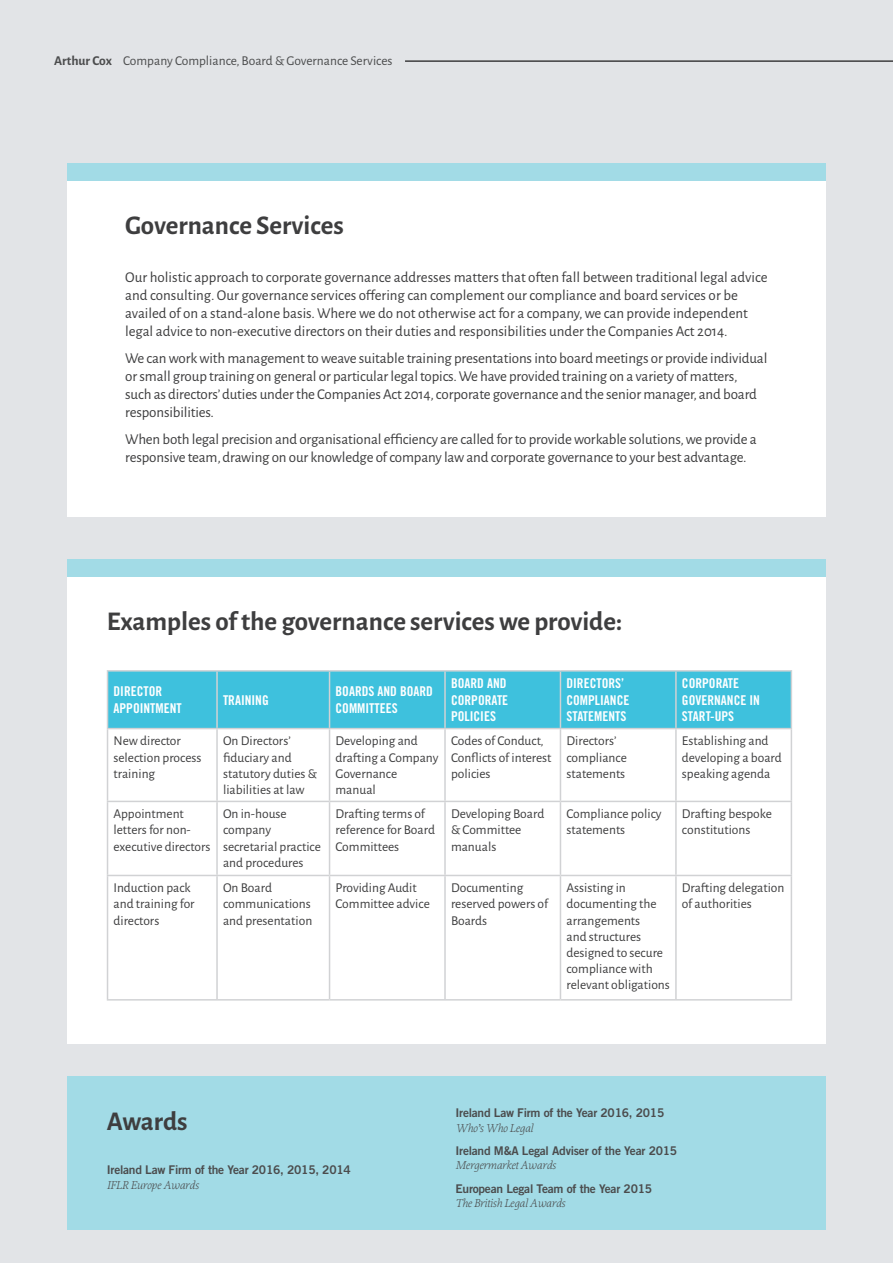
<style>
.page{position:relative;width:893px;height:1263px;background:#e2e4e7}
.page>*{position:absolute;margin:0;border:0;box-sizing:border-box;transform-origin:0 0}
.t1{font:700 27px "Alegreya Sans";color:#3e3e3f}
.t2{font:15px/18px "Alegreya Sans";letter-spacing:-.01em;color:#3e3e3f}
.t3{font:13.5px/16.2px "Alegreya Sans";color:#3e3e3f}
.t4{font:13.5px/16.2px "Trade Gothic LT Std Bd Cn 20";color:#fff}
.t5{font:13.5px "Alegreya Sans";color:#4b4c4d}
.t6{font:12px "Trade Gothic LT Std Bd 2";letter-spacing:-.02em;color:#4b4c4d}
.t7{font:italic 300 12px "Proforma";letter-spacing:-.02em;color:#4b4c4d}
.s1{font-weight:700}
</style>
<div class="page">
<hr style="left:405px;top:60px;width:488px;height:2px;background:#3e3e3f">
<div style="left:67px;top:163px;width:759px;height:354px;background:#fff"></div>
<div style="left:67px;top:163px;width:759px;height:18px;background:#a2dbe6"></div>
<div style="left:67px;top:559px;width:759px;height:485px;background:#fff"></div>
<div style="left:67px;top:559px;width:759px;height:17px;background:#a2dbe6"></div>
<div style="left:108px;top:671px;width:683px;height:57px;background:#3ec1dd"></div>
<hr style="left:107px;top:729px;width:1px;height:72px;background:#d1d2d4">
<hr style="left:216px;top:729px;width:2px;height:72px;background:#d1d2d4">
<hr style="left:329px;top:729px;width:1px;height:72px;background:#d1d2d4">
<hr style="left:444px;top:729px;width:2px;height:72px;background:#d1d2d4">
<hr style="left:560px;top:729px;width:1px;height:72px;background:#d1d2d4">
<hr style="left:675px;top:729px;width:2px;height:72px;background:#d1d2d4">
<hr style="left:791px;top:729px;width:1px;height:72px;background:#d1d2d4">
<hr style="left:107px;top:801px;width:110px;height:1px;background:#d1d2d4">
<hr style="left:107px;top:802px;width:1px;height:73px;background:#d1d2d4">
<hr style="left:217px;top:801px;width:113px;height:1px;background:#d1d2d4">
<hr style="left:216px;top:802px;width:2px;height:73px;background:#d1d2d4">
<hr style="left:330px;top:801px;width:115px;height:1px;background:#d1d2d4">
<hr style="left:329px;top:802px;width:1px;height:73px;background:#d1d2d4">
<hr style="left:445px;top:801px;width:115px;height:1px;background:#d1d2d4">
<hr style="left:444px;top:802px;width:2px;height:73px;background:#d1d2d4">
<hr style="left:560px;top:801px;width:116px;height:1px;background:#d1d2d4">
<hr style="left:560px;top:802px;width:1px;height:73px;background:#d1d2d4">
<hr style="left:676px;top:801px;width:116px;height:1px;background:#d1d2d4">
<hr style="left:675px;top:802px;width:2px;height:73px;background:#d1d2d4">
<hr style="left:791px;top:802px;width:1px;height:73px;background:#d1d2d4">
<hr style="left:107px;top:875px;width:110px;height:1px;background:#d1d2d4">
<hr style="left:107px;top:876px;width:1px;height:123px;background:#d1d2d4">
<hr style="left:217px;top:875px;width:113px;height:1px;background:#d1d2d4">
<hr style="left:216px;top:876px;width:2px;height:123px;background:#d1d2d4">
<hr style="left:330px;top:875px;width:115px;height:1px;background:#d1d2d4">
<hr style="left:329px;top:876px;width:1px;height:123px;background:#d1d2d4">
<hr style="left:445px;top:875px;width:115px;height:1px;background:#d1d2d4">
<hr style="left:444px;top:876px;width:2px;height:123px;background:#d1d2d4">
<hr style="left:560px;top:875px;width:116px;height:1px;background:#d1d2d4">
<hr style="left:560px;top:876px;width:1px;height:123px;background:#d1d2d4">
<hr style="left:676px;top:875px;width:116px;height:1px;background:#d1d2d4">
<hr style="left:675px;top:876px;width:2px;height:123px;background:#d1d2d4">
<hr style="left:791px;top:876px;width:1px;height:123px;background:#d1d2d4">
<hr style="left:107px;top:999px;width:110px;height:1px;background:#d1d2d4">
<hr style="left:217px;top:999px;width:113px;height:1px;background:#d1d2d4">
<hr style="left:330px;top:999px;width:115px;height:1px;background:#d1d2d4">
<hr style="left:445px;top:999px;width:115px;height:1px;background:#d1d2d4">
<hr style="left:560px;top:999px;width:116px;height:1px;background:#d1d2d4">
<hr style="left:676px;top:999px;width:116px;height:1px;background:#d1d2d4">
<hr style="left:107px;top:670px;width:110px;height:1px;background:#d1d2d4">
<hr style="left:107px;top:671px;width:1px;height:57px;background:#d1d2d4">
<hr style="left:217px;top:670px;width:113px;height:1px;background:#d1d2d4">
<hr style="left:216px;top:671px;width:2px;height:57px;background:#d1d2d4">
<hr style="left:330px;top:670px;width:115px;height:1px;background:#d1d2d4">
<hr style="left:329px;top:671px;width:1px;height:57px;background:#d1d2d4">
<hr style="left:445px;top:670px;width:115px;height:1px;background:#d1d2d4">
<hr style="left:444px;top:671px;width:2px;height:57px;background:#d1d2d4">
<hr style="left:560px;top:670px;width:116px;height:1px;background:#d1d2d4">
<hr style="left:560px;top:671px;width:1px;height:57px;background:#d1d2d4">
<hr style="left:676px;top:670px;width:116px;height:1px;background:#d1d2d4">
<hr style="left:675px;top:671px;width:2px;height:57px;background:#d1d2d4">
<hr style="left:791px;top:671px;width:1px;height:57px;background:#d1d2d4">
<hr style="left:107px;top:728px;width:110px;height:1px;background:#d1d2d4">
<hr style="left:217px;top:728px;width:113px;height:1px;background:#d1d2d4">
<hr style="left:330px;top:728px;width:115px;height:1px;background:#d1d2d4">
<hr style="left:445px;top:728px;width:115px;height:1px;background:#d1d2d4">
<hr style="left:560px;top:728px;width:116px;height:1px;background:#d1d2d4">
<hr style="left:676px;top:728px;width:116px;height:1px;background:#d1d2d4">
<div style="left:67px;top:1076px;width:759px;height:153px;background:#a2dbe6"></div>
<p class="t5" style="left:54px;top:51px;width:340px"><span class="s1">Arthur Cox</span> Company Compliance, Board &amp; Governance Services</p>
<h1 class="t1" style="left:125px;top:206px;width:220px">Governance Services</h1>
<p class="t2" style="left:125px;top:268px;width:644px">Our holistic approach to corporate governance addresses matters that often fall between traditional legal advice and consulting. Our governance services offering can complement our compliance and board services or be availed of on a stand-alone basis. Where we do not otherwise act for a company, we can provide independent legal advice to non-executive directors on their duties and responsibilities under the Companies Act 2014.</p>
<p class="t2" style="left:125px;top:349px;width:644px">We can work with management to weave suitable training presentations into board meetings or provide individual or small group training on general or particular legal topics. We have provided training on a variety of matters, such as directors’ duties under the Companies Act 2014, corporate governance and the senior manager, and board responsibilities.</p>
<p class="t2" style="left:125px;top:430px;width:633px">When both legal precision and organisational efficiency are called for to provide workable solutions, we provide a responsive team, drawing on our knowledge of company law and corporate governance to your best advantage.</p>
<h1 class="t1" style="left:107px;top:601px;width:517px">Examples of the governance services we provide:</h1>
<p class="t4" style="left:114px;top:683px;width:70px">DIRECTOR<br>APPOINTMENT</p>
<p class="t4" style="left:223px;top:691px;width:47px">TRAINING</p>
<p class="t4" style="left:336px;top:683px;width:99px">BOARDS AND BOARD<br>COMMITTEES</p>
<p class="t4" style="left:451px;top:675px;width:59px">BOARD AND<br>CORPORATE<br>POLICIES</p>
<p class="t4" style="left:566px;top:675px;width:64px">DIRECTORS’<br>COMPLIANCE<br>STATEMENTS</p>
<p class="t4" style="left:682px;top:675px;width:79px">CORPORATE<br>GOVERNANCE IN<br>START-UPS</p>
<p class="t3" style="left:114px;top:732px;width:90px">New director selection process training</p>
<p class="t3" style="left:223px;top:732px;width:96px">On Directors’ fiduciary and statutory duties &amp; liabilities at law</p>
<p class="t3" style="left:336px;top:732px;width:104px">Developing and drafting a Company<br>Governance manual</p>
<p class="t3" style="left:451px;top:732px;width:102px">Codes of Conduct,<br>Conflicts of interest policies</p>
<p class="t3" style="left:566px;top:732px;width:62px">Directors’ compliance statements</p>
<p class="t3" style="left:682px;top:732px;width:101px">Establishing and developing a board speaking agenda</p>
<p class="t3" style="left:114px;top:805px;width:99px">Appointment letters for non&shy;executive directors</p>
<p class="t3" style="left:223px;top:805px;width:99px">On in-house company secretarial practice and procedures</p>
<p class="t3" style="left:336px;top:805px;width:101px">Drafting terms of reference for Board<br>Committees</p>
<p class="t3" style="left:451px;top:805px;width:95px">Developing Board &amp; Committee manuals</p>
<p class="t3" style="left:566px;top:805px;width:97px">Compliance policy statements</p>
<p class="t3" style="left:682px;top:805px;width:92px">Drafting bespoke constitutions</p>
<p class="t3" style="left:114px;top:879px;width:83px">Induction pack and training for directors</p>
<p class="t3" style="left:223px;top:879px;width:91px">On Board communications and presentation</p>
<p class="t3" style="left:336px;top:879px;width:96px">Providing Audit<br>Committee advice</p>
<p class="t3" style="left:451px;top:879px;width:99px">Documenting reserved powers of<br>Boards</p>
<p class="t3" style="left:566px;top:879px;width:105px">Assisting in documenting the arrangements<br>and structures designed to secure compliance with relevant obligations</p>
<p class="t3" style="left:682px;top:879px;width:104px">Drafting delegation of authorities</p>
<h1 class="t1" style="left:107px;top:1101px;width:82px">Awards</h1>
<p class="t6" style="left:107px;top:1163px;width:246px">Ireland Law Firm of the Year 2016, 2015, 2014</p>
<p class="t7" style="left:107px;top:1177px;width:94px">IFLR Europe Awards</p>
<p class="t6" style="left:455px;top:1105px;width:210px">Ireland Law Firm of the Year 2016, 2015</p>
<p class="t7" style="left:455px;top:1120px;width:79px">Who’s Who Legal</p>
<p class="t6" style="left:455px;top:1143px;width:223px">Ireland M&amp;A Legal Adviser of the Year 2015</p>
<p class="t7" style="left:455px;top:1158px;width:102px">Mergermarket Awards</p>
<p class="t6" style="left:455px;top:1181px;width:198px">European Legal Team of the Year 2015</p>
<p class="t7" style="left:455px;top:1196px;width:111px">The British Legal Awards</p>
</div>
